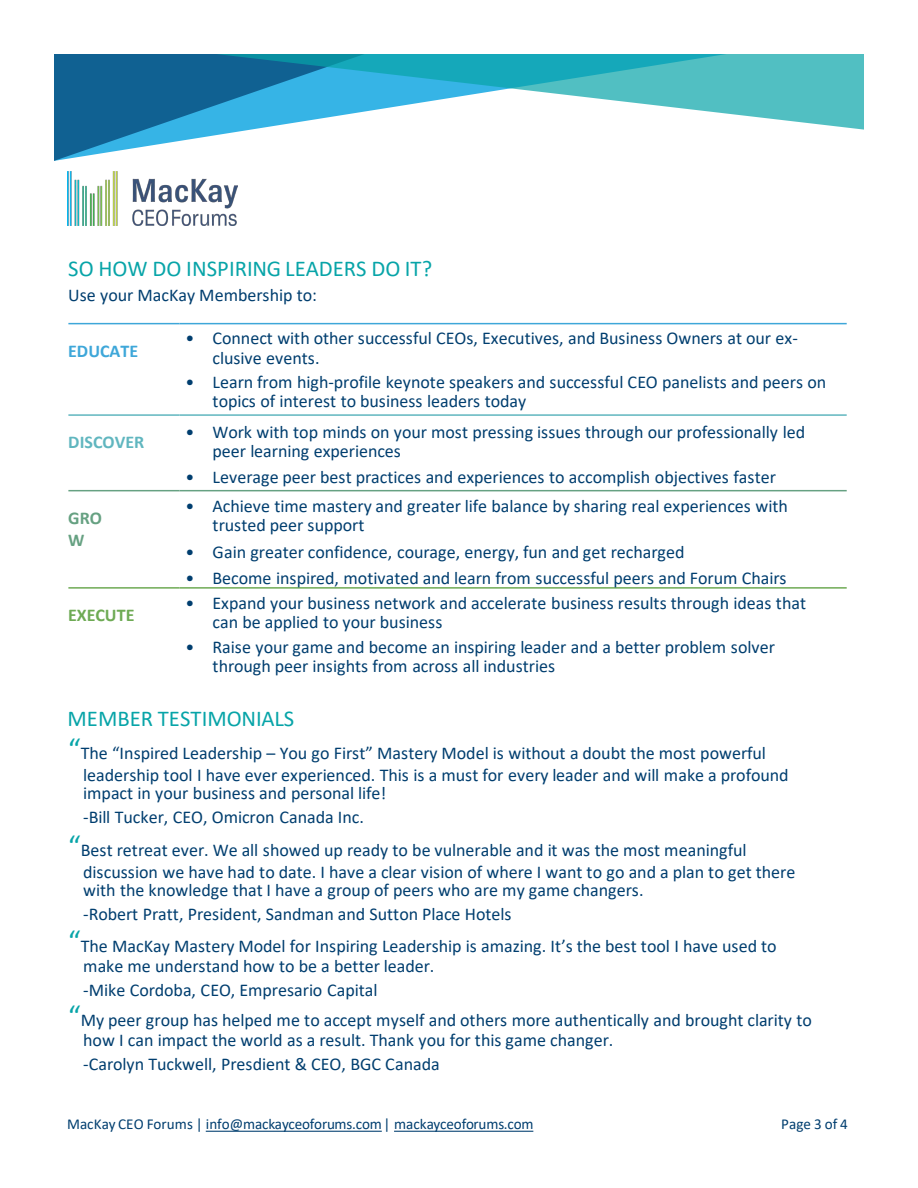
<style>
.page{position:relative;width:918px;height:1188px;background:#fff}
.page>*{position:absolute;margin:0;border:0;box-sizing:border-box;transform-origin:0 0}
.t1{font:22.65px "Calibri";color:#07a4a8}
.t2{font:18px/19.5px "Calibri";letter-spacing:-.005em;color:#003e6f}
.t3{font:700 18px "Calibri";letter-spacing:.005em;color:#60b6bf}
.t4{font:700 18px "Calibri";color:#3ea7d9}
.t5{font:700 18px "Calibri";color:#6eaa54}
.t6{font:700 18px/21.6px "Calibri";color:#66a182}
.t7{font:15.15px "Calibri";letter-spacing:-.005em;color:#003e6f}
.s1{font-size:29.85px;color:#07a4a8}
</style>
<div class="page">
<hr style="left:68px;top:414px;width:112px;height:2px;background:#60b6bf">
<hr style="left:180px;top:414px;width:667px;height:2px;background:#60b6bf">
<hr style="left:68px;top:323px;width:112px;height:1px;background:#3ea7d9">
<hr style="left:180px;top:323px;width:667px;height:1px;background:#3ea7d9">
<hr style="left:68px;top:490px;width:112px;height:1px;background:#66a182">
<hr style="left:180px;top:490px;width:667px;height:1px;background:#66a182">
<hr style="left:68px;top:587px;width:112px;height:2px;background:#6eaa54">
<hr style="left:180px;top:587px;width:667px;height:2px;background:#6eaa54">
<img style="left:68px;top:172px;width:170px;height:53px">
<svg style="left:54px;top:54px;width:194px;height:107px"></svg>
<svg style="left:216px;top:54px;width:648px;height:76px"></svg>
<svg style="left:206px;top:1131px;width:176px;height:1px"></svg>
<svg style="left:394px;top:1131px;width:139px;height:1px"></svg>
<p class="t1" style="left:68px;top:253px;width:365px">SO HOW DO INSPIRING LEADERS DO IT?</p>
<p class="t2" style="left:68px;top:285px;width:250px">Use your MacKay Membership to:</p>
<p class="t4" style="left:68px;top:338px;width:71px">EDUCATE</p>
<p class="t2" style="left:213px;top:328px;width:587px;text-indent:-27px">• Connect with other successful CEOs, Executives, and Business Owners at our ex&shy;clusive events.</p>
<p class="t2" style="left:213px;top:372px;width:615px;text-indent:-27px">• Learn from high-profile keynote speakers and successful CEO panelists and peers on topics of interest to business leaders today</p>
<p class="t3" style="left:68px;top:430px;width:78px">DISCOVER</p>
<p class="t2" style="left:213px;top:421px;width:594px;text-indent:-27px">• Work with top minds on your most pressing issues through our professionally led peer learning experiences</p>
<p class="t2" style="left:186px;top:467px;width:592px">• Leverage peer best practices and experiences to accomplish objectives faster</p>
<p class="t6" style="left:68px;top:507px;width:35px">GRO<br>W</p>
<p class="t2" style="left:213px;top:496px;width:577px;text-indent:-27px">• Achieve time mastery and greater life balance by sharing real experiences with trusted peer support</p>
<p class="t2" style="left:186px;top:542px;width:501px">• Gain greater confidence, courage, energy, fun and get recharged</p>
<p class="t2" style="left:186px;top:567px;width:603px">• Become inspired, motivated and learn from successful peers and Forum Chairs</p>
<p class="t2" style="left:213px;top:593px;width:595px;text-indent:-27px">• Expand your business network and accelerate business results through ideas that can be applied to your business</p>
<p class="t2" style="left:213px;top:636px;width:564px;text-indent:-27px">• Raise your game and become an inspiring leader and a better problem solver through peer insights from across all industries</p>
<p class="t1" style="left:67px;top:702px;width:228px">MEMBER TESTIMONIALS</p>
<p class="t2" style="left:83px;top:742px;width:707px;line-height:21.6px;text-indent:-15px"><span class="s1">“</span>The “Inspired Leadership – You go First” Mastery Model is without a doubt the most powerful leadership tool I have ever experienced. This is a must for every leader and will make a profound</p>
<p class="t2" style="left:83px;top:783px;width:305px">impact in your business and personal life!</p>
<p class="t2" style="left:83px;top:807px;width:282px">-Bill Tucker, CEO, Omicron Canada Inc.</p>
<p class="t2" style="left:83px;top:838px;width:714px;line-height:21.9px;text-indent:-15px"><span class="s1">“</span>Best retreat ever. We all showed up ready to be vulnerable and it was the most meaningful discussion we have had to date. I have a clear vision of where I want to go and a plan to get there</p>
<p class="t2" style="left:83px;top:880px;width:562px">with the knowledge that I have a group of peers who are my game changers.</p>
<p class="t2" style="left:83px;top:904px;width:430px">-Robert Pratt, President, Sandman and Sutton Place Hotels</p>
<p class="t2" style="left:83px;top:935px;width:695px;line-height:20.1px;text-indent:-15px"><span class="s1">“</span>The MacKay Mastery Model for Inspiring Leadership is amazing. It’s the best tool I have used to make me understand how to be a better leader.</p>
<p class="t2" style="left:83px;top:980px;width:296px">-Mike Cordoba, CEO, Empresario Capital</p>
<p class="t2" style="left:83px;top:1010px;width:730px;text-indent:-15px"><span class="s1">“</span>My peer group has helped me to accept myself and others more authentically and brought clarity to how I can impact the world as a result. Thank you for this game changer.</p>
<p class="t2" style="left:83px;top:1054px;width:358px">-Carolyn Tuckwell, Presdient &amp; CEO, BGC Canada</p>
<p class="t5" style="left:68px;top:602px;width:68px">EXECUTE</p>
<p class="t7" style="left:67px;top:1113px;width:468px">MacKay CEO Forums | info@mackayceoforums.com| mackayceoforums.com</p>
<p class="t7" style="left:781px;top:1113px;width:68px">Page 3 of 4</p>
</div>
